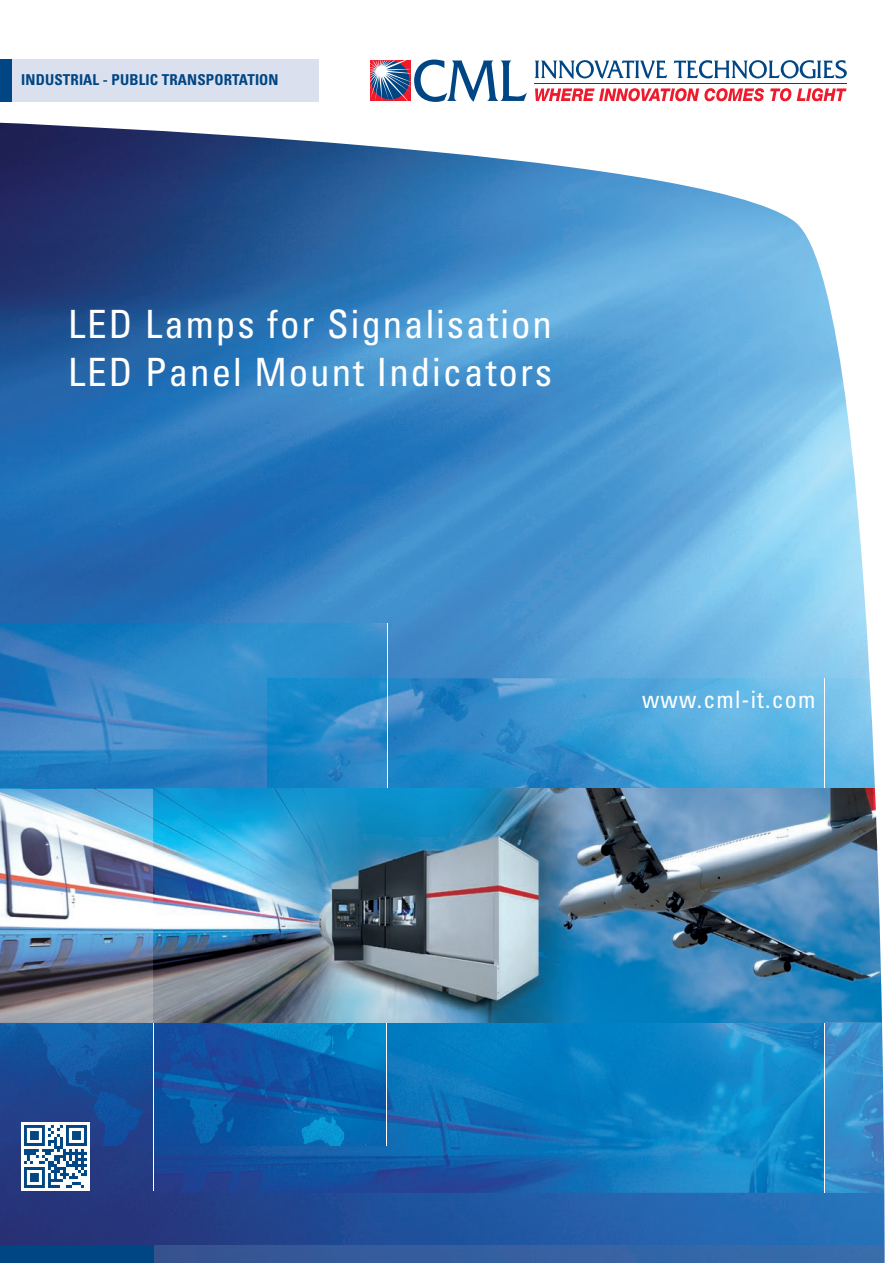
<style>
.page{position:relative;width:893px;height:1263px;background:#fff}
.page>*{position:absolute;margin:0;border:0;box-sizing:border-box;transform-origin:0 0}
.t1{font:condensed 39px/48px "Univers";letter-spacing:.05em;color:#fff}
.t2{font:condensed 24px "Univers";letter-spacing:.05em;color:#fff}
.t3{font:700 condensed 15px "Univers";letter-spacing:.01em;color:#004684}
</style>
<div class="page">
<img style="left:0;top:100px;width:885px;height:1163px">
<svg style="left:370px;top:60px;width:157px;height:42px"></svg>
<svg style="left:535px;top:60px;width:132px;height:19px"></svg>
<svg style="left:674px;top:60px;width:173px;height:19px"></svg>
<svg style="left:535px;top:88px;width:229px;height:13px"></svg>
<svg style="left:770px;top:88px;width:21px;height:13px"></svg>
<svg style="left:797px;top:88px;width:49px;height:13px"></svg>
<hr style="left:535px;top:83px;width:312px;height:1px;background:#004684">
<div style="left:0;top:60px;width:319px;height:42px;background:#dae0ed"></div>
<div style="left:0;top:60px;width:12px;height:42px;background:#004684"></div>
<img style="left:21px;top:1123px;width:68px;height:68px">
<img style="left:305px;top:1065px;width:36px;height:50px">
<img style="left:90px;top:1016px;width:34px;height:41px">
<img style="left:190px;top:1023px;width:20px;height:40px">
<p class="t3" style="left:21px;top:71px;width:259px">INDUSTRIAL - PUBLIC TRANSPORTATION</p>
<p class="t1" style="left:68px;top:299px;width:486px">LED Lamps for Signalisation<br>LED Panel Mount Indicators</p>
<p class="t2" style="left:642px;top:685px;width:175px">www.cml-it.com</p>
</div>
